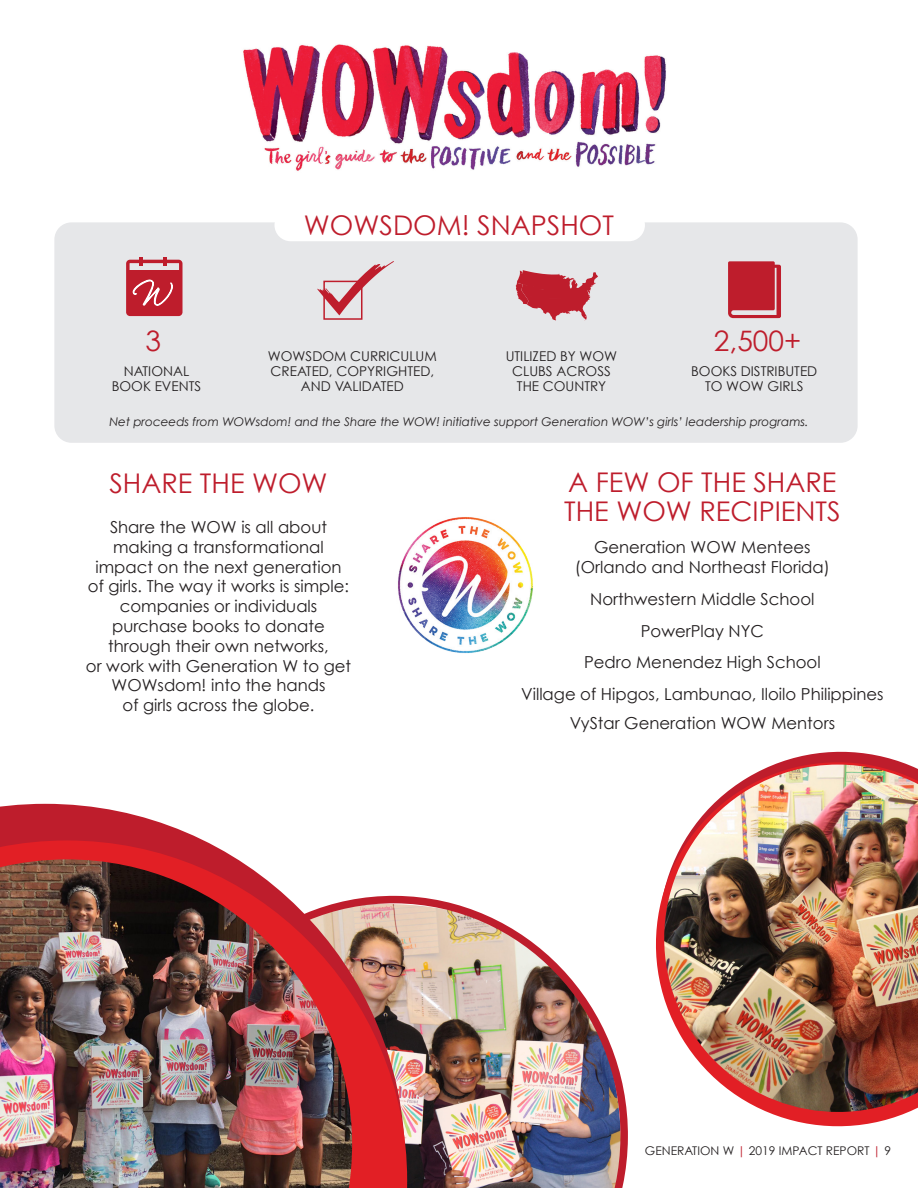
<style>
.page{position:relative;width:918px;height:1188px;background:#fff}
.page>*{position:absolute;margin:0;border:0;box-sizing:border-box;transform-origin:0 0}
.t1{font:28.2px "Century Gothic";color:#be1d2c}
.t2{font:27.15px "Century Gothic";color:#be1d2c}
.t3{font:16.5px "Century Gothic";color:#231f20}
.t4{font:13.5px/15px "Century Gothic";color:#231f20;text-align:center}
.t5{font:italic 12px "Century Gothic";color:#231f20}
.t6{font:12px "Century Gothic";color:#231f20}
.s1{color:#be1d2c}
</style>
<div class="page">
<img style="left:398px;top:517px;width:135px;height:136px">
<div style="left:383px;top:499px;width:51px;height:23px;background:#fff"></div>
<svg style="left:773px;top:751px;width:136px;height:376px"></svg>
<img style="left:656px;top:765px;width:262px;height:350px">
<img style="left:407px;top:896px;width:221px;height:292px">
<svg style="left:0;top:804px;width:203px;height:36px;fill:#be1d2c"></svg>
<img style="left:0;top:840px;width:407px;height:348px">
<img style="left:0;top:859px;width:352px;height:329px">
<img style="left:243px;top:44px;width:423px;height:127px">
<div style="left:54px;top:222px;width:804px;height:221px;background:#e6e7e9;border-radius:17px"></div>
<div style="left:274px;top:209px;width:371px;height:32px;background:#fff;border-radius:16px"></div>
<svg style="left:728px;top:261px;width:53px;height:57px;background:#c23341"></svg>
<svg style="left:126px;top:257px;width:57px;height:59px;background:#c84a56"></svg>
<svg style="left:516px;top:270px;width:82px;height:51px"></svg>
<div style="left:323px;top:281px;width:39px;height:39px;border:2px solid #be1d2c"></div>
<svg style="left:317px;top:261px;width:77px;height:54px"></svg>
<p class="t2" style="left:304px;top:209px;width:312px">WOWSDOM! SNAPSHOT</p>
<p class="t1" style="left:714px;top:324px;width:89px">2,500+</p>
<p class="t4" style="left:691px;top:364px;width:128px">BOOKS DISTRIBUTED</p>
<p class="t4" style="left:705px;top:379px;width:100px">TO WOW GIRLS</p>
<p class="t5" style="left:109px;top:414px;width:701px">Net proceeds from WOWsdom! and the Share the WOW! initiative support Generation WOW’s girls’ leadership programs.</p>
<p class="t1" style="left:145px;top:324px;width:17px">3</p>
<p class="t4" style="left:124px;top:364px;width:67px">NATIONAL</p>
<p class="t4" style="left:112px;top:379px;width:91px">BOOK EVENTS</p>
<p class="t4" style="left:268px;top:349px;width:170px">WOWSDOM CURRICULUM<br>CREATED, COPYRIGHTED,<br>AND VALIDATED</p>
<p class="t4" style="left:506px;top:349px;width:113px">UTILIZED BY WOW</p>
<p class="t4" style="left:512px;top:364px;width:100px">CLUBS ACROSS</p>
<p class="t4" style="left:517px;top:379px;width:91px">THE COUNTRY</p>
<p class="t2" style="left:109px;top:467px;width:220px">SHARE THE WOW</p>
<p class="t3" style="left:110px;top:517px;width:218px">Share the WOW is all about</p>
<p class="t3" style="left:113px;top:537px;width:212px">making a transformational</p>
<p class="t3" style="left:96px;top:557px;width:248px">impact on the next generation</p>
<p class="t3" style="left:88px;top:576px;width:263px">of girls. The way it works is simple:</p>
<p class="t3" style="left:120px;top:596px;width:199px">companies or individuals</p>
<p class="t3" style="left:112px;top:616px;width:214px">purchase books to donate</p>
<p class="t3" style="left:108px;top:636px;width:222px">through their own networks,</p>
<p class="t3" style="left:86px;top:656px;width:267px">or work with Generation W to get</p>
<p class="t3" style="left:112px;top:675px;width:215px">WOWsdom! into the hands</p>
<p class="t3" style="left:123px;top:695px;width:193px">of girls across the globe.</p>
<p class="t2" style="left:568px;top:465px;width:270px">A FEW OF THE SHARE</p>
<p class="t2" style="left:564px;top:495px;width:278px">THE WOW RECIPIENTS</p>
<p class="t3" style="left:594px;top:537px;width:218px">Generation WOW Mentees</p>
<p class="t3" style="left:575px;top:557px;width:257px">(Orlando and Northeast Florida)</p>
<p class="t3" style="left:590px;top:589px;width:226px">Northwestern Middle School</p>
<p class="t3" style="left:641px;top:621px;width:125px">PowerPlay NYC</p>
<p class="t3" style="left:584px;top:652px;width:238px">Pedro Menendez High School</p>
<p class="t3" style="left:521px;top:684px;width:364px">Village of Hipgos, Lambunao, Iloilo Philippines</p>
<p class="t3" style="left:570px;top:713px;width:267px">VyStar Generation WOW Mentors</p>
<p class="t6" style="left:645px;top:1144px;width:248px">GENERATION W <span class="s1">|</span> 2019 IMPACT REPORT <span class="s1">|</span> 9</p>
</div>
